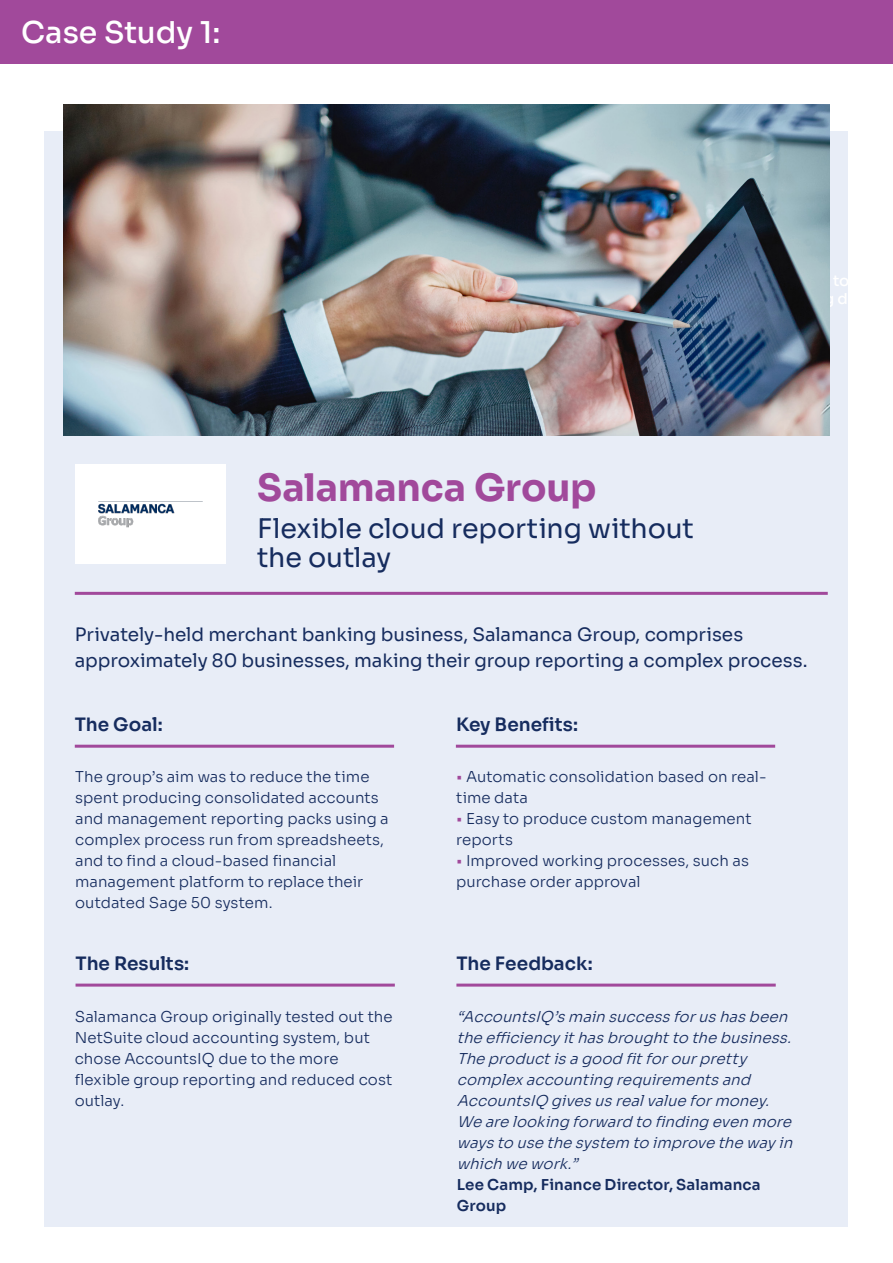
<style>
.page{position:relative;width:893px;height:1263px;background:#fff}
.page>*{position:absolute;margin:0;border:0;box-sizing:border-box;transform-origin:0 0}
.t1{font:700 37.5px "Sora";letter-spacing:-.005em;color:#a1499b}
.Cover_Title{font:500 30px "Sora";letter-spacing:-.005em;color:#fff}
.t2{font:27px/28.5px "Sora";letter-spacing:-.005em;color:#162c5e}
.t3{font:18.45px "Sora";letter-spacing:-.005em;color:#162c5e}
.t4{font:600 18.45px "Sora";color:#162c5e}
.t5{font:300 15px/21px "Sora";letter-spacing:.005em;color:#162c5e}
.t6{font:italic 300 15px/21px "Sora";color:#162c5e}
.t7{font:600 15px/21px "Sora";letter-spacing:.005em;color:#162c5e}
.s1{color:#a1499b}
</style>
<div class="page">
<div style="left:45px;top:132px;width:803px;height:1095px;background:#e8edf7"></div>
<img style="left:64px;top:104px;width:765px;height:332px">
<div style="left:75px;top:464px;width:150px;height:99px;background:#fff"></div>
<img style="left:99px;top:501px;width:104px;height:27px">
<hr style="left:75px;top:592px;width:753px;height:3px;background:#a1499b">
<hr style="left:75px;top:745px;width:319px;height:3px;background:#a1499b">
<hr style="left:456px;top:745px;width:319px;height:3px;background:#a1499b">
<hr style="left:76px;top:983px;width:319px;height:3px;background:#a1499b">
<hr style="left:456px;top:983px;width:320px;height:3px;background:#a1499b">
<div style="left:0;top:0;width:893px;height:64px;background:#a1499b"></div>
<p class="Cover_Title" style="left:21px;top:7px;width:201px">Case Study 1:</p>
<p class="t1" style="left:257px;top:456px;width:341px">Salamanca Group</p>
<p class="t2" style="left:257px;top:512px;width:438px">Flexible cloud reporting without the outlay</p>
<p class="t3" style="left:75px;top:619px;width:670px">Privately-held merchant banking business, Salamanca Group, comprises</p>
<p class="t3" style="left:75px;top:645px;width:734px">approximately 80 businesses, making their group reporting a complex process.</p>
<p class="t4" style="left:75px;top:709px;width:89px">The Goal:</p>
<p class="t4" style="left:456px;top:709px;width:124px">Key Benefits:</p>
<p class="t5" style="left:456px;top:764px;width:312px"><span class="s1">•</span> Automatic consolidation based on real&shy;time data</p>
<p class="t5" style="left:456px;top:806px;width:297px"><span class="s1">•</span> Easy to produce custom management</p>
<p class="t5" style="left:456px;top:827px;width:58px">reports</p>
<p class="t5" style="left:456px;top:848px;width:294px"><span class="s1">•</span> Improved working processes, such as</p>
<p class="t5" style="left:456px;top:869px;width:186px">purchase order approval</p>
<p class="t5" style="left:75px;top:764px;width:296px">The group’s aim was to reduce the time</p>
<p class="t5" style="left:75px;top:785px;width:305px">spent producing consolidated accounts</p>
<p class="t5" style="left:75px;top:806px;width:315px">and management reporting packs using a</p>
<p class="t5" style="left:75px;top:827px;width:310px">complex process run from spreadsheets,</p>
<p class="t5" style="left:75px;top:848px;width:263px">and to find a cloud-based financial</p>
<p class="t5" style="left:75px;top:869px;width:290px">management platform to replace their</p>
<p class="t5" style="left:75px;top:890px;width:199px">outdated Sage 50 system.</p>
<p class="t4" style="left:76px;top:948px;width:115px">The Results:</p>
<p class="t5" style="left:75px;top:1005px;width:319px">Salamanca Group originally tested out the</p>
<p class="t5" style="left:75px;top:1026px;width:297px">NetSuite cloud accounting system, but chose AccountsIQ due to the more</p>
<p class="t5" style="left:75px;top:1068px;width:319px">flexible group reporting and reduced cost outlay.</p>
<p class="t4" style="left:456px;top:948px;width:138px">The Feedback:</p>
<p class="t6" style="left:457px;top:1005px;width:342px">“AccountsIQ’smainsuccessforushasbeen theefficiencyithasbroughttothebusiness.<br>Theproductisagoodfitforourpretty</p>
<p class="t6" style="left:457px;top:1068px;width:301px">complexaccountingrequirementsand</p>
<p class="t6" style="left:457px;top:1089px;width:343px">AccountsIQ givesusrealvalueformoney.<br>Wearelookingforwardtofindingevenmore waystousethesystem toimprovethewayin whichwework.”</p>
<p class="t7" style="left:457px;top:1173px;width:305px">Lee Camp, Finance Director, Salamanca<br>Group</p>
</div>
